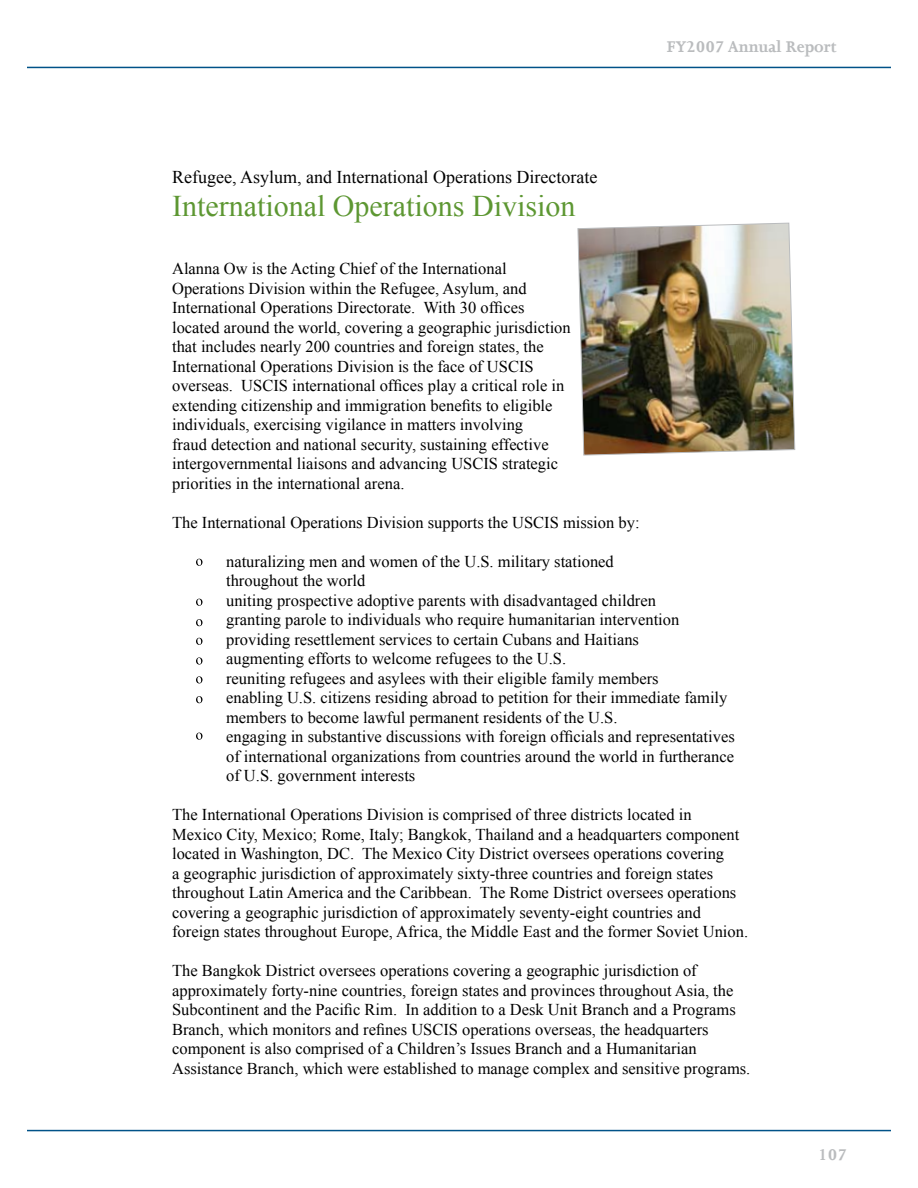
<style>
.page{position:relative;width:918px;height:1188px;background:#fff}
.page>*{position:absolute;margin:0;border:0;box-sizing:border-box;transform-origin:0 0}
.t1{font:30px "Times New Roman";color:#5d9732}
.t2{font:18px "Times New Roman";color:#000}
.t3{font:700 18px "Joanna";color:#babcbe}
.t4{font:16.5px/19.5px "Times New Roman";color:#000}
</style>
<div class="page">
<hr style="left:27px;top:67px;width:864px;height:1px;background:#005288">
<hr style="left:27px;top:1130px;width:864px;height:1px;background:#005288">
<img style="left:577px;top:222px;width:219px;height:234px">
<svg style="left:196px;top:559px;width:6px;height:7px"></svg>
<svg style="left:196px;top:599px;width:6px;height:7px"></svg>
<svg style="left:196px;top:619px;width:6px;height:7px"></svg>
<svg style="left:196px;top:638px;width:6px;height:7px"></svg>
<svg style="left:196px;top:657px;width:6px;height:8px"></svg>
<svg style="left:196px;top:676px;width:6px;height:7px"></svg>
<svg style="left:196px;top:696px;width:6px;height:7px"></svg>
<svg style="left:196px;top:733px;width:6px;height:7px"></svg>
<p class="t2" style="left:172px;top:165px;width:427px">Refugee, Asylum, and International Operations Directorate</p>
<h1 class="t1" style="left:172px;top:186px;width:405px">International Operations Division</h1>
<p class="t3" style="left:667px;top:35px;width:171px">FY2007 Annual Report</p>
<p class="t4" style="left:172px;top:259px;width:400px">Alanna Ow is the Acting Chief of the International Operations Division within the Refugee, Asylum, and International Operations Directorate. With 30 offices located around the world, covering a geographic jurisdiction that includes nearly 200 countries and foreign states, the International Operations Division is the face of USCIS overseas. USCIS international offices play a critical role in extending citizenship and immigration benefits to eligible individuals, exercising vigilance in matters involving<br>fraud detection and national security, sustaining effective intergovernmental liaisons and advancing USCIS strategic priorities in the international arena.</p>
<p class="t4" style="left:172px;top:512px;width:469px">The International Operations Division supports the USCIS mission by:</p>
<p class="t4" style="left:226px;top:551px;width:510px">naturalizing men and women of the U.S. military stationed<br>throughout the world<br>uniting prospective adoptive parents with disadvantaged children<br>granting parole to individuals who require humanitarian intervention providing resettlement services to certain Cubans and Haitians<br>augmenting efforts to welcome refugees to the U.S.<br>reuniting refugees and asylees with their eligible family members<br>enabling U.S. citizens residing abroad to petition for their immediate family members to become lawful permanent residents of the U.S.<br>engaging in substantive discussions with foreign officials and representatives of international organizations from countries around the world in furtherance of U.S. government interests</p>
<p class="t4" style="left:172px;top:805px;width:578px">The International Operations Division is comprised of three districts located in<br>Mexico City, Mexico; Rome, Italy; Bangkok, Thailand and a headquarters component located in Washington, DC. The Mexico City District oversees operations covering<br>a geographic jurisdiction of approximately sixty-three countries and foreign states throughout Latin America and the Caribbean. The Rome District oversees operations covering a geographic jurisdiction of approximately seventy-eight countries and foreign states throughout Europe, Africa, the Middle East and the former Soviet Union.</p>
<p class="t4" style="left:172px;top:961px;width:580px">The Bangkok District oversees operations covering a geographic jurisdiction of approximately forty-nine countries, foreign states and provinces throughout Asia, the Subcontinent and the Pacific Rim. In addition to a Desk Unit Branch and a Programs Branch, which monitors and refines USCIS operations overseas, the headquarters component is also comprised of a Children’s Issues Branch and a Humanitarian Assistance Branch, which were established to manage complex and sensitive programs.</p>
<p class="t3" style="left:818px;top:1143px;width:30px">107</p>
</div>
